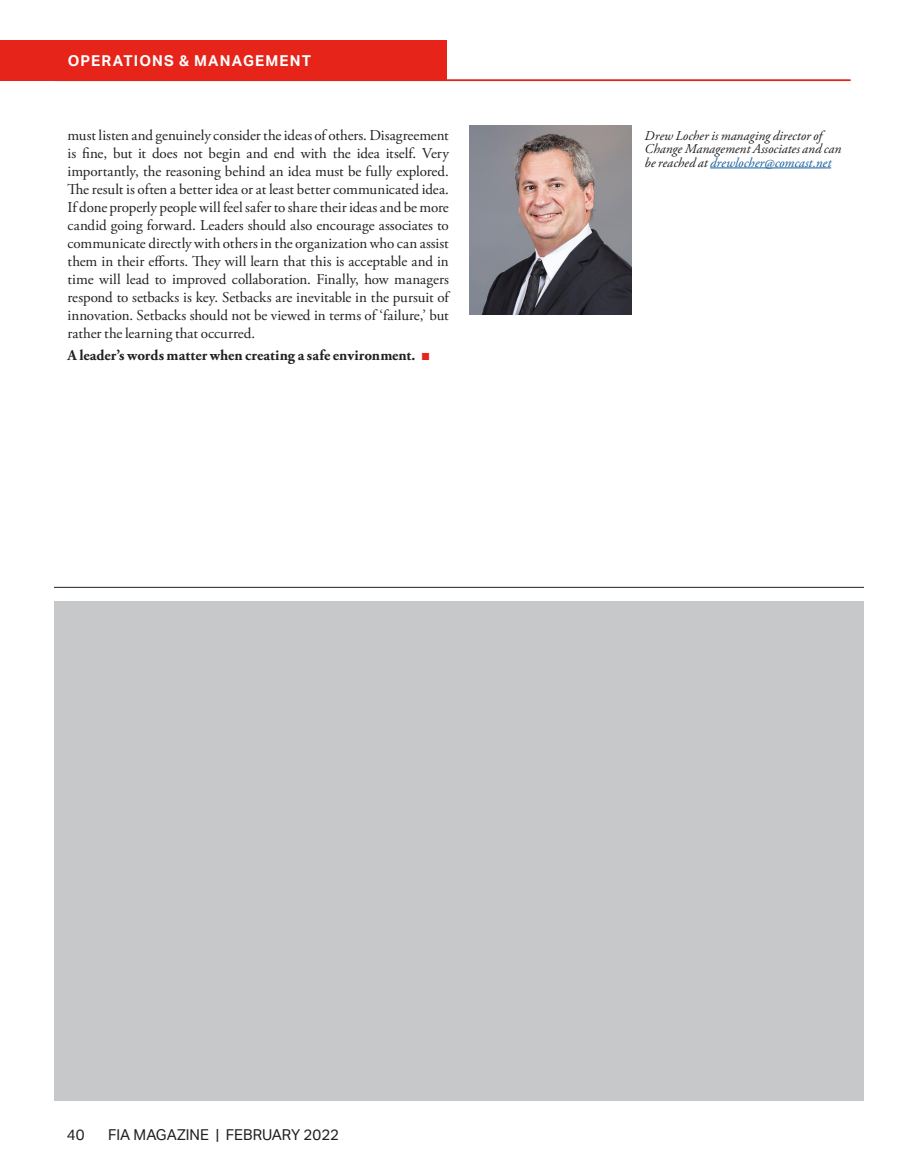
<style>
.page{position:relative;width:918px;height:1175px;background:#fff}
.page>*{position:absolute;margin:0;border:0;box-sizing:border-box;transform-origin:0 0}
.FIA_Body_Copy{font:15px/18px "Adobe Garamond Pro";color:#231f20;text-align:justify}
.FIA_Body_Copy-2{font:700 15px "Adobe Garamond Pro";color:#231f20}
.t1{font:15px "Aktiv Grotesk";color:#231f20}
.Section_Header_Left{font:700 15px "Aktiv Grotesk";letter-spacing:.075em;color:#fff}
.FIA_Picture_Caption{font:italic 13.5px/13.5px "Adobe Garamond Pro";color:#231f20}
.s1{font-family:"Garamond";font-weight:400;color:#e72419}
.s2{color:#175d9e}
</style>
<div class="page">
<div style="left:54px;top:601px;width:810px;height:499px;background:#c7c8ca"></div>
<hr style="left:54px;top:587px;width:810px;height:1px;background:#231f20">
<div style="left:0;top:40px;width:447px;height:41px;background:#e72419"></div>
<hr style="left:55px;top:80px;width:795px;height:1px;background:#e72419">
<hr style="left:710px;top:168px;width:121px;height:1px;background:#175d9e">
<img style="left:469px;top:126px;width:162px;height:189px">
<p class="Section_Header_Left" style="left:68px;top:52px;width:245px">OPERATIONS &amp; MANAGEMENT</p>
<p class="FIA_Body_Copy" style="left:68px;top:126px;width:383px">must listen and genuinely consider the ideas of others. Disagreement is fine, but it does not begin and end with the idea itself. Very importantly, the reasoning behind an idea must be fully explored.<br>The result is often a better idea or at least better communicated idea.<br>If done properly people will feel safer to share their ideas and be more candid going forward. Leaders should also encourage associates to communicate directly with others in the organization who can assist them in their efforts. They will learn that this is acceptable and in time will lead to improved collaboration. Finally, how managers respond to setbacks is key. Setbacks are inevitable in the pursuit of innovation. Setbacks should not be viewed in terms of ‘failure,’ but rather the learning that occurred.</p>
<p class="FIA_Body_Copy-2" style="left:68px;top:347px;width:364px">A leader’s words matter when creating a safe environment. <span class="s1">■</span></p>
<p class="FIA_Picture_Caption" style="left:645px;top:129px;width:198px">Drew Locher is managing director of<br>Change Management Associates and can be reached at <span class="s2">drewlocher@comcast.net</span></p>
<p class="t1" style="left:67px;top:1125px;width:19px">40</p>
<p class="t1" style="left:108px;top:1125px;width:233px">FIA MAGAZINE | FEBRUARY 2022</p>
</div>
